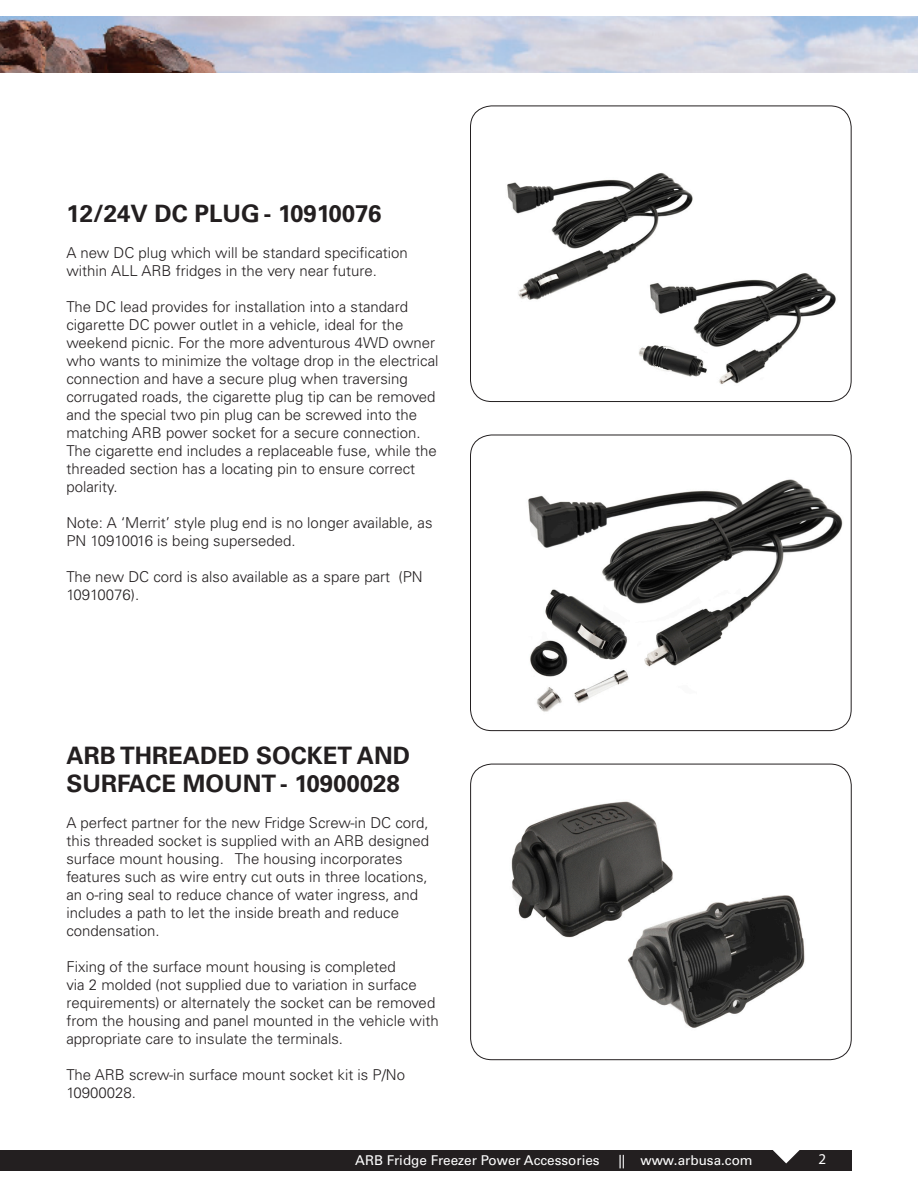
<style>
.page{position:relative;width:918px;height:1188px;background:#fff}
.page>*{position:absolute;margin:0;border:0;box-sizing:border-box;transform-origin:0 0}
.t1{font:700 24px/28.8px "Univers LT Pro 65";color:#231f20}
.t2{font:300 15px/18px "Univers LT Pro 45";color:#231f20}
.t3{font:15px "Myriad Pro";color:#fff}
.t4{font:13.5px "Univers LT Pro 55 Roman";color:#fff}
</style>
<div class="page">
<div style="left:0;top:1150px;width:851px;height:21px;background:#231f20"></div>
<img style="left:471px;top:435px;width:380px;height:296px">
<div style="left:470px;top:435px;width:381px;height:296px;border:1px solid #231f20;border-radius:21px"></div>
<img style="left:471px;top:106px;width:380px;height:296px">
<div style="left:470px;top:106px;width:381px;height:296px;border:1px solid #231f20;border-radius:21px"></div>
<svg style="left:773px;top:1150px;width:27px;height:13px"></svg>
<img style="left:0;top:16px;width:918px;height:57px">
<img style="left:471px;top:764px;width:380px;height:296px">
<div style="left:470px;top:764px;width:381px;height:296px;border:1px solid #231f20;border-radius:21px"></div>
<p class="t1" style="left:66px;top:199px;width:317px">12/24V DC PLUG - 10910076</p>
<p class="t2" style="left:66px;top:244px;width:343px">A new DC plug which will be standard specification within ALL ARB fridges in the very near future.</p>
<p class="t2" style="left:66px;top:298px;width:374px">The DC lead provides for installation into a standard cigarette DC power outlet in a vehicle, ideal for the weekend picnic. For the more adventurous 4WD owner who wants to minimize the voltage drop in the electrical connection and have a secure plug when traversing corrugated roads, the cigarette plug tip can be removed and the special two pin plug can be screwed into the matching ARB power socket for a secure connection.</p>
<p class="t2" style="left:66px;top:442px;width:372px">The cigarette end includes a replaceable fuse, while the threaded section has a locating pin to ensure correct polarity.</p>
<p class="t2" style="left:66px;top:514px;width:368px">Note: A ‘Merrit’ style plug end is no longer available, as<br>PN 10910016 is being superseded.</p>
<p class="t2" style="left:66px;top:568px;width:358px">The new DC cord is also available as a spare part (PN<br>10910076).</p>
<p class="t1" style="left:66px;top:741px;width:345px">ARB THREADED SOCKET AND<br>SURFACE MOUNT - 10900028</p>
<p class="t2" style="left:66px;top:814px;width:364px">A perfect partner for the new Fridge Screw-in DC cord, this threaded socket is supplied with an ARB designed surface mount housing. The housing incorporates features such as wire entry cut outs in three locations, an o-ring seal to reduce chance of water ingress, and includes a path to let the inside breath and reduce condensation.</p>
<p class="t2" style="left:66px;top:958px;width:374px">Fixing of the surface mount housing is completed<br>via 2 molded (not supplied due to variation in surface requirements) or alternately the socket can be removed from the housing and panel mounted in the vehicle with appropriate care to insulate the terminals.</p>
<p class="t2" style="left:66px;top:1066px;width:340px">The ARB screw-in surface mount socket kit is P/No<br>10900028.</p>
<p class="t4" style="left:355px;top:1152px;width:246px">ARB Fridge Freezer Power Accessories</p>
<p class="t4" style="left:618px;top:1152px;width:136px">|| www.arbusa.com</p>
<p class="t3" style="left:819px;top:1149px;width:9px">2</p>
</div>
